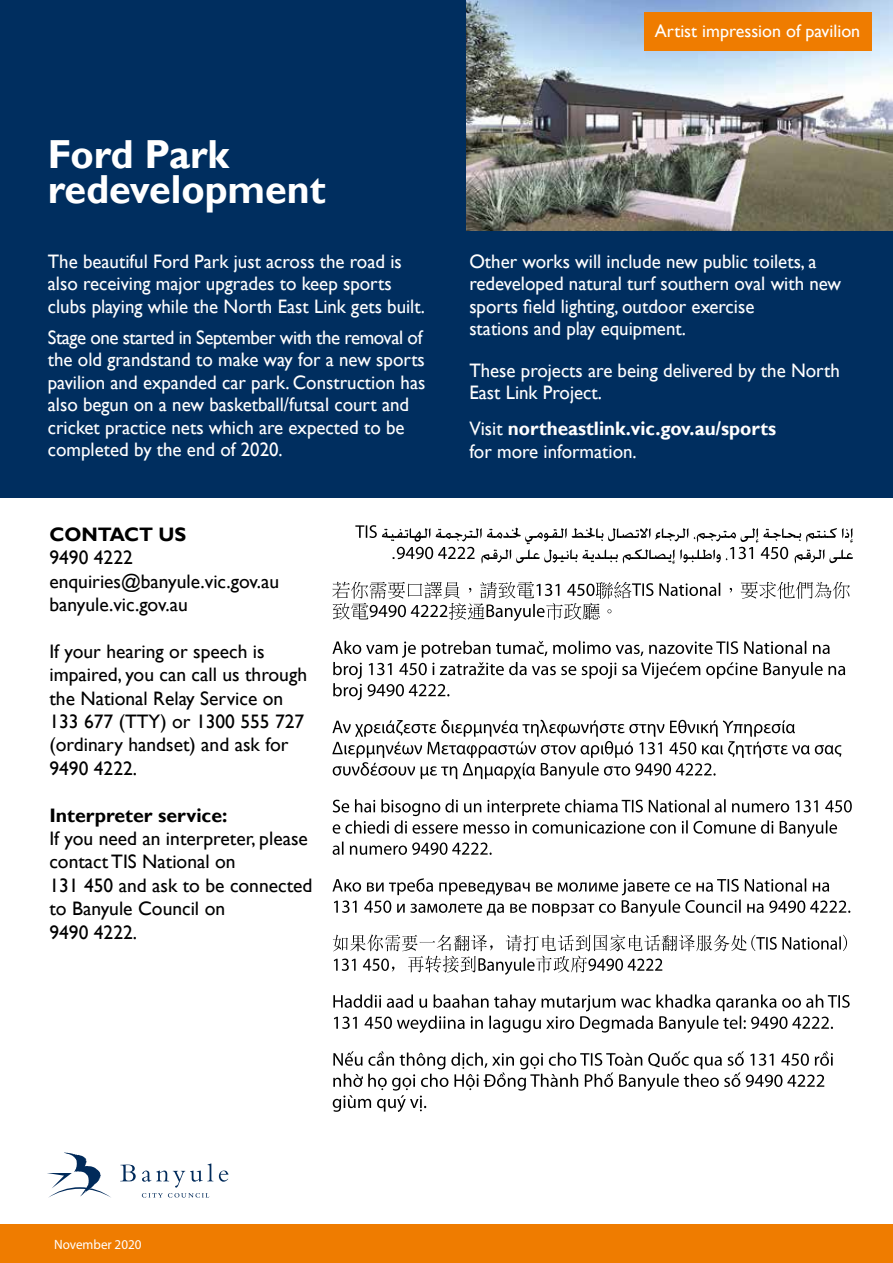
<style>
.page{position:relative;width:893px;height:1263px;background:#fff}
.page>*{position:absolute;margin:0;border:0;box-sizing:border-box;transform-origin:0 0}
.t1{font:700 40.5px/34.5px "Gill Sans";color:#fff}
.t2{font:19.5px/22.5px "Gill Sans";color:#fff}
.t3{font:19.5px/23.4px "Gill Sans";color:#000}
.t4{font:700 19.5px/22.5px "Gill Sans";color:#fff}
.t5{font:700 19.5px "Gill Sans";color:#000}
.t6{font:18px "Gill Sans";color:#fff}
.t7{font:13.5px "Myriad Pro";color:#fff}
.s1{font-weight:400}
</style>
<div class="page">
<div style="left:0;top:0;width:893px;height:497px;background:#002e5f"></div>
<div style="left:0;top:1225px;width:893px;height:38px;background:#ef7c00"></div>
<svg style="left:47px;top:1152px;width:64px;height:46px"></svg>
<svg style="left:120px;top:1164px;width:16px;height:17px"></svg>
<svg style="left:142px;top:1163px;width:71px;height:24px"></svg>
<svg style="left:219px;top:1170px;width:9px;height:12px"></svg>
<svg style="left:142px;top:1193px;width:67px;height:4px"></svg>
<svg style="left:355px;top:525px;width:498px;height:39px"></svg>
<svg style="left:332px;top:582px;width:518px;height:39px"></svg>
<svg style="left:332px;top:641px;width:513px;height:59px"></svg>
<svg style="left:332px;top:720px;width:509px;height:59px"></svg>
<svg style="left:333px;top:799px;width:519px;height:56px"></svg>
<svg style="left:332px;top:878px;width:518px;height:39px"></svg>
<svg style="left:333px;top:934px;width:514px;height:41px"></svg>
<svg style="left:333px;top:994px;width:517px;height:39px"></svg>
<svg style="left:333px;top:1051px;width:500px;height:61px"></svg>
<img style="left:467px;top:0;width:426px;height:231px">
<div style="left:644px;top:13px;width:228px;height:38px;background:#ef7c00"></div>
<h1 class="t1" style="left:48px;top:139px;width:279px">Ford Park redevelopment</h1>
<p class="t2" style="left:48px;top:250px;width:379px">The beautiful Ford Park just across the road is also receiving major upgrades to keep sports clubs playing while the North East Link gets built.</p>
<p class="t2" style="left:48px;top:326px;width:379px">Stage one started in September with the removal of the old grandstand to make way for a new sports pavilion and expanded car park. Construction has also begun on a new basketball/futsal court and cricket practice nets which are expected to be completed by the end of 2020.</p>
<p class="t5" style="left:49px;top:522px;width:138px">CONTACT US</p>
<p class="t3" style="left:49px;top:546px;width:231px">9490 4222 enquiries@banyule.vic.gov.au banyule.vic.gov.au</p>
<p class="t3" style="left:49px;top:640px;width:259px">If your hearing or speech is impaired, you can call us through the National Relay Service on<br>133 677 (TTY) or 1300 555 727 (ordinary handset) and ask for<br>9490 4222.</p>
<p class="t5" style="left:49px;top:803px;width:180px">Interpreter service:</p>
<p class="t3" style="left:49px;top:827px;width:265px">If you need an interpreter, please contact TIS National on<br>131 450 and ask to be connected to Banyule Council on<br>9490 4222.</p>
<p class="t6" style="left:655px;top:20px;width:207px">Artist impression of pavilion</p>
<p class="t2" style="left:469px;top:250px;width:373px">Other works will include new public toilets, a redeveloped natural turf southern oval with new sports field lighting, outdoor exercise<br>stations and play equipment.</p>
<p class="t2" style="left:469px;top:359px;width:372px">These projects are being delivered by the North<br>East Link Project.</p>
<p class="t4" style="left:469px;top:418px;width:308px"><span class="s1">Visit</span> northeastlink.vic.gov.au/sports <span class="s1">for more information.</span></p>
<p class="t7" style="left:54px;top:1236px;width:89px">November 2020</p>
</div>
